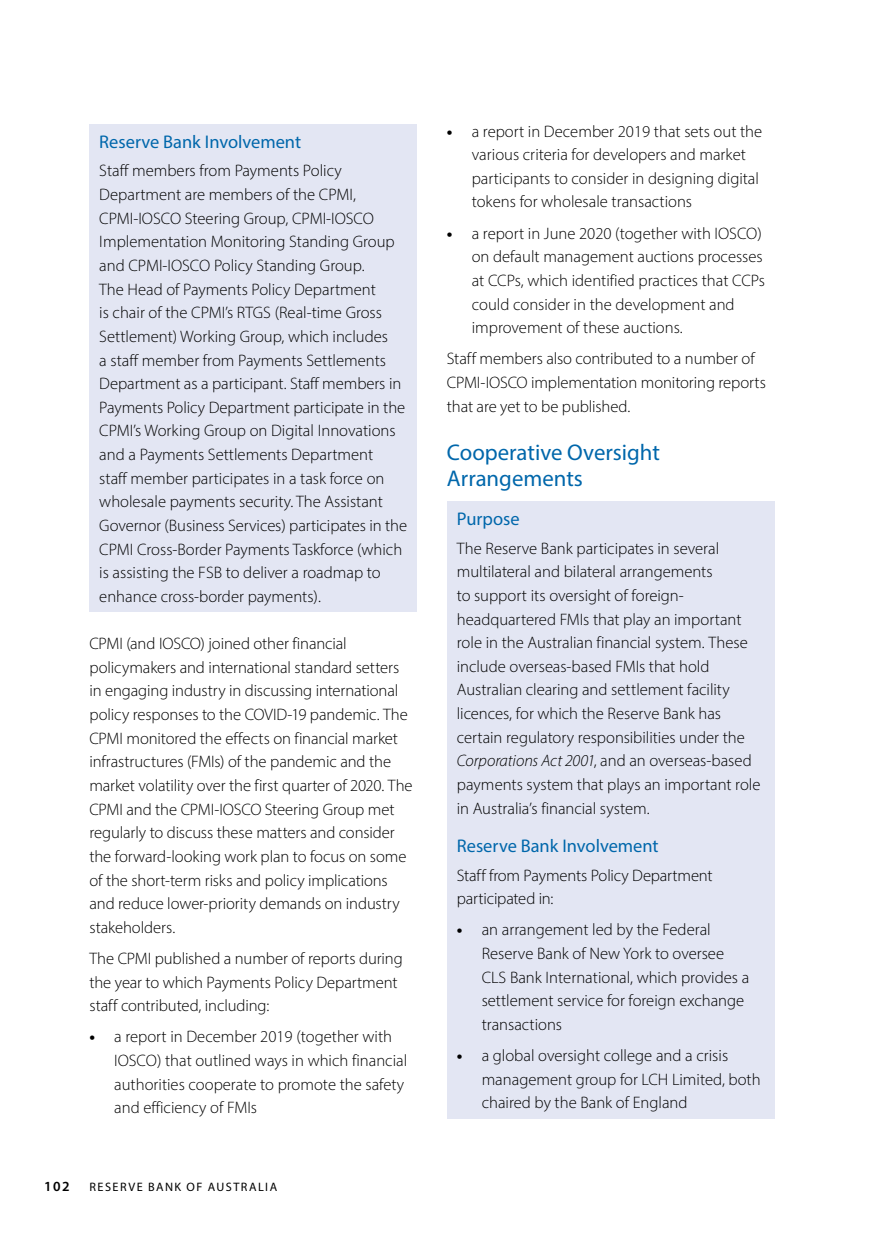
<style>
.page{position:relative;width:874px;height:1241px;background:#fff}
.page>*{position:absolute;margin:0;border:0;box-sizing:border-box;transform-origin:0 0}
.t1{font:22.75px/26.2px "Myriad Pro";color:#0067ab}
.t2{font:18.38px "Myriad Pro";color:#0067ab}
.t3{font:300 16.62px/23.6px "Myriad Pro";color:#000}
.t4{font:600 14px "Myriad Pro";color:#000}
.t5{font:12.25px "Myriad Pro";letter-spacing:.12em;color:#000}
.s1{font-weight:700}
.s2{font-style:italic}
</style>
<div class="page">
<div style="left:89px;top:124px;width:328px;height:487px;background:#e3e6f3"></div>
<div style="left:446px;top:501px;width:328px;height:617px;background:#e3e6f3"></div>
<p class="t2" style="left:99px;top:130px;width:203px">Reserve Bank Involvement</p>
<p class="t3" style="left:99px;top:159px;width:309px">Staff members from Payments Policy Department are members of the CPMI, CPMI-IOSCO Steering Group, CPMI-IOSCO Implementation Monitoring Standing Group and CPMI-IOSCO Policy Standing Group.<br>The Head of Payments Policy Department<br>is chair of the CPMI’s RTGS (Real-time Gross Settlement) Working Group, which includes<br>a staff member from Payments Settlements Department as a participant. Staff members in Payments Policy Department participate in the CPMI’s Working Group on Digital Innovations and a Payments Settlements Department<br>staff member participates in a task force on wholesale payments security. The Assistant Governor (Business Services) participates in the CPMI Cross-Border Payments Taskforce (which is assisting the FSB to deliver a roadmap to enhance cross-border payments).</p>
<p class="t3" style="left:89px;top:631px;width:324px">CPMI (and IOSCO) joined other financial policymakers and international standard setters in engaging industry in discussing international policy responses to the COVID-19 pandemic. The CPMI monitored the effects on financial market infrastructures (FMIs) of the pandemic and the market volatility over the first quarter of 2020. The CPMI and the CPMI-IOSCO Steering Group met regularly to discuss these matters and consider the forward-looking work plan to focus on some of the short-term risks and policy implications and reduce lower-priority demands on industry stakeholders.</p>
<p class="t3" style="left:89px;top:946px;width:315px">The CPMI published a number of reports during the year to which Payments Policy Department staff contributed, including:</p>
<p class="t3" style="left:114px;top:1024px;width:294px;text-indent:-25px"><span class="s1">•</span> a report in December 2019 (together with IOSCO) that outlined ways in which financial authorities cooperate to promote the safety and efficiency of FMIs</p>
<p class="t4" style="left:44px;top:1177px;width:27px">102</p>
<p class="t5" style="left:89px;top:1179px;width:189px">RESERVE BANK OF AUSTRALIA</p>
<p class="t3" style="left:471px;top:119px;width:292px;text-indent:-25px"><span class="s1">•</span> a report in December 2019 that sets out the various criteria for developers and market participants to consider in designing digital tokens for wholesale transactions</p>
<p class="t3" style="left:471px;top:221px;width:294px;text-indent:-25px"><span class="s1">•</span> a report in June 2020 (together with IOSCO) on default management auctions processes at CCPs, which identified practices that CCPs could consider in the development and improvement of these auctions.</p>
<p class="t3" style="left:446px;top:346px;width:320px">Staff members also contributed to a number of<br>CPMI-IOSCO implementation monitoring reports that are yet to be published.</p>
<h1 class="t1" style="left:446px;top:439px;width:214px">Cooperative Oversight<br>Arrangements</h1>
<p class="t2" style="left:456px;top:507px;width:64px">Purpose</p>
<p class="t3" style="left:456px;top:536px;width:305px">The Reserve Bank participates in several multilateral and bilateral arrangements<br>to support its oversight of foreign&shy;headquartered FMIs that play an important role in the Australian financial system. These include overseas-based FMIs that hold Australian clearing and settlement facility licences, for which the Reserve Bank has certain regulatory responsibilities under the <span class="s2">Corporations Act 2001</span>, and an overseas-based payments system that plays an important role in Australia’s financial system.</p>
<p class="t2" style="left:456px;top:834px;width:203px">Reserve Bank Involvement</p>
<p class="t3" style="left:456px;top:863px;width:257px">Staff from Payments Policy Department participated in:</p>
<p class="t3" style="left:481px;top:917px;width:269px;text-indent:-25px"><span class="s1">•</span> an arrangement led by the Federal Reserve Bank of New York to oversee CLS Bank International, which provides a settlement service for foreign exchange transactions</p>
<p class="t3" style="left:481px;top:1043px;width:280px;text-indent:-25px"><span class="s1">•</span> a global oversight college and a crisis management group for LCH Limited, both chaired by the Bank of England</p>
</div>
